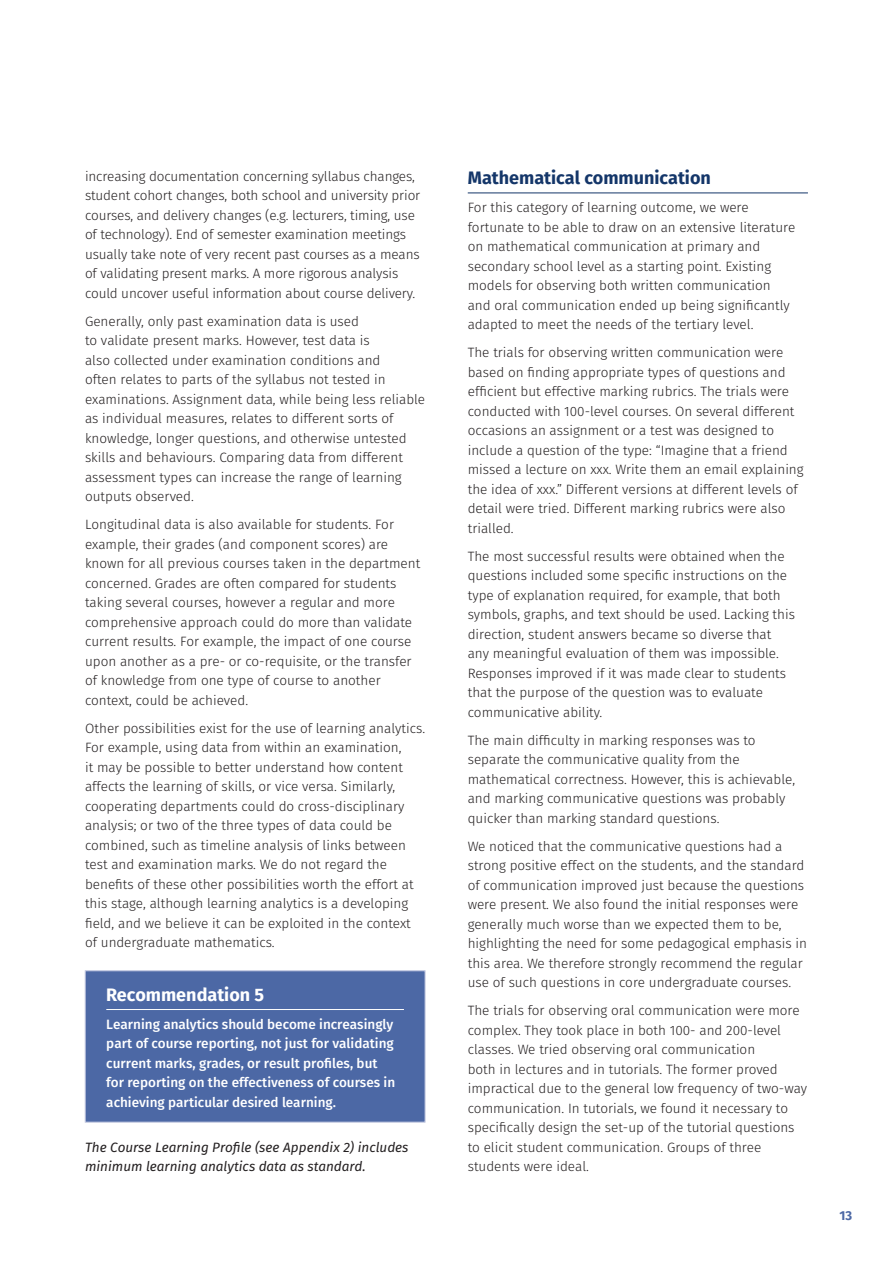
<style>
.page{position:relative;width:893px;height:1263px;background:#fff}
.page>*{position:absolute;margin:0;border:0;box-sizing:border-box;transform-origin:0 0}
.t1{font:700 18px "Fira Sans";color:#143669}
.t2{font:700 18px "Fira Sans";color:#fff}
.t3{font:300 13.5px/19.5px "Fira Sans";color:#231f20}
.t4{font:500 13.5px/19.5px "Fira Sans";color:#fff}
.t5{font:italic 13.5px/19.5px "Fira Sans";color:#231f20}
.t6{font:700 12.9px "Fira Sans";color:#4c68a5}
</style>
<div class="page">
<div style="left:85px;top:971px;width:340px;height:151px;background:#4c68a5"></div>
<hr style="left:106px;top:1009px;width:298px;height:1px;background:#fff">
<hr style="left:468px;top:193px;width:340px;height:1px;background:#143669">
<p class="t3" style="left:85px;top:167px;width:337px">increasing documentation concerning syllabus changes, student cohort changes, both school and university prior courses, and delivery changes (e.g. lecturers, timing, use of technology). End of semester examination meetings usually take note of very recent past courses as a means of validating present marks. A more rigorous analysis could uncover useful information about course delivery.</p>
<p class="t3" style="left:85px;top:312px;width:342px">Generally, only past examination data is used<br>to validate present marks. However, test data is<br>also collected under examination conditions and<br>often relates to parts of the syllabus not tested in examinations. Assignment data, while being less reliable as individual measures, relates to different sorts of knowledge, longer questions, and otherwise untested skills and behaviours. Comparing data from different assessment types can increase the range of learning outputs observed.</p>
<p class="t3" style="left:85px;top:516px;width:337px">Longitudinal data is also available for students. For example, their grades (and component scores) are known for all previous courses taken in the department concerned. Grades are often compared for students taking several courses, however a regular and more comprehensive approach could do more than validate current results. For example, the impact of one course upon another as a pre- or co-requisite, or the transfer of knowledge from one type of course to another context, could be achieved.</p>
<p class="t3" style="left:85px;top:719px;width:342px">Other possibilities exist for the use of learning analytics.<br>For example, using data from within an examination,<br>it may be possible to better understand how content affects the learning of skills, or vice versa. Similarly, cooperating departments could do cross-disciplinary analysis; or two of the three types of data could be combined, such as timeline analysis of links between test and examination marks. We do not regard the benefits of these other possibilities worth the effort at this stage, although learning analytics is a developing field, and we believe it can be exploited in the context of undergraduate mathematics.</p>
<h1 class="t2" style="left:106px;top:982px;width:159px">Recommendation 5</h1>
<p class="t4" style="left:106px;top:1015px;width:290px">Learning analytics should become increasingly part of course reporting, not just for validating current marks, grades, or result profiles, but for reporting on the effectiveness of courses in achieving particular desired learning.</p>
<p class="t5" style="left:85px;top:1138px;width:325px">The Course Learning Profile (see Appendix 2) includes minimum learning analytics data as standard.</p>
<h1 class="t1" style="left:468px;top:165px;width:245px">Mathematical communication</h1>
<p class="t3" style="left:468px;top:199px;width:329px">For this category of learning outcome, we were fortunate to be able to draw on an extensive literature on mathematical communication at primary and secondary school level as a starting point. Existing models for observing both written communication and oral communication ended up being significantly adapted to meet the needs of the tertiary level.</p>
<p class="t3" style="left:468px;top:344px;width:337px">The trials for observing written communication were based on finding appropriate types of questions and efficient but effective marking rubrics. The trials were conducted with 100-level courses. On several different occasions an assignment or a test was designed to include a question of the type: “Imagine that a friend missed a lecture on xxx. Write them an email explaining the idea of xxx.” Different versions at different levels of detail were tried. Different marking rubrics were also trialled.</p>
<p class="t3" style="left:468px;top:547px;width:329px">The most successful results were obtained when the questions included some specific instructions on the type of explanation required, for example, that both symbols, graphs, and text should be used. Lacking this direction, student answers became so diverse that any meaningful evaluation of them was impossible.<br>Responses improved if it was made clear to students that the purpose of the question was to evaluate communicative ability.</p>
<p class="t3" style="left:468px;top:731px;width:329px">The main difficulty in marking responses was to separate the communicative quality from the mathematical correctness. However, this is achievable, and marking communicative questions was probably quicker than marking standard questions.</p>
<p class="t3" style="left:468px;top:837px;width:341px">We noticed that the communicative questions had a strong positive effect on the students, and the standard of communication improved just because the questions were present. We also found the initial responses were generally much worse than we expected them to be, highlighting the need for some pedagogical emphasis in this area. We therefore strongly recommend the regular use of such questions in core undergraduate courses.</p>
<p class="t3" style="left:468px;top:1002px;width:341px">The trials for observing oral communication were more complex. They took place in both 100- and 200-level classes. We tried observing oral communication<br>both in lectures and in tutorials. The former proved impractical due to the general low frequency of two-way communication. In tutorials, we found it necessary to specifically design the set-up of the tutorial questions to elicit student communication. Groups of three students were ideal.</p>
<p class="t6" style="left:839px;top:1206px;width:14px">13</p>
</div>
